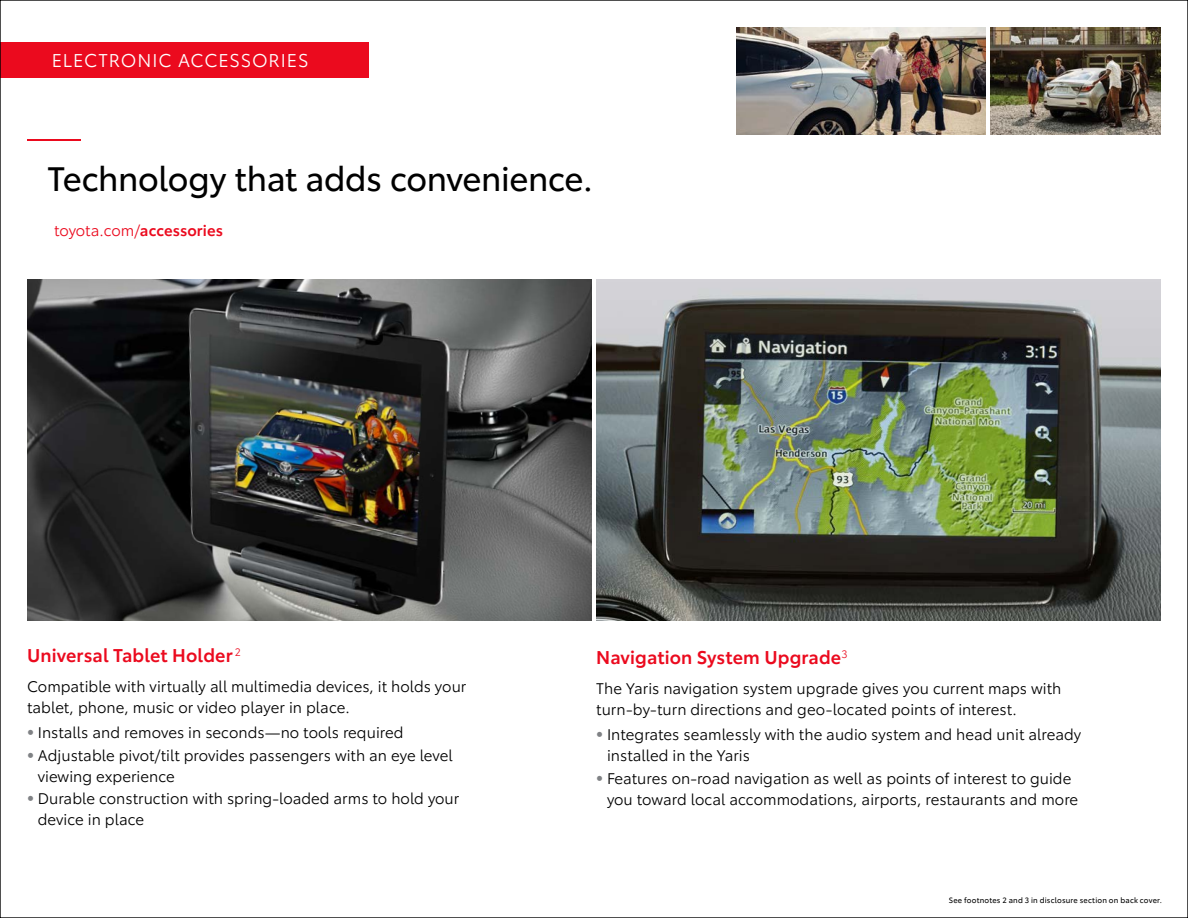
<style>
.page{position:relative;width:1188px;height:918px;background:#fff}
.page>*{position:absolute;margin:0;border:0;box-sizing:border-box;transform-origin:0 0}
.t1{font:33px "Toyota Type";letter-spacing:-.01em;color:#000}
.t2{font:600 18px "Toyota Type";letter-spacing:.005em;color:#eb0a1e}
.t3{font:18px "Toyota Type";letter-spacing:.05em;color:#fff}
.t4{font:15px/21px "Toyota Type";letter-spacing:.005em;color:#000}
.t5{font:15px "Toyota Type";letter-spacing:-.005em;color:#eb0a1e}
.t6{font:7.5px "Toyota Type";letter-spacing:.025em;color:#000}
.s1{font-weight:600}
.s2{font-weight:700;font-size:18px;color:#808285}
</style>
<div class="page">
<img style="left:596px;top:279px;width:565px;height:342px">
<img style="left:27px;top:279px;width:565px;height:342px">
<img style="left:990px;top:27px;width:171px;height:108px">
<img style="left:736px;top:27px;width:250px;height:108px">
<div style="left:0;top:42px;width:369px;height:36px;background:#eb0a1e"></div>
<hr style="left:27px;top:140px;width:54px;height:1px;background:#eb0a1e">
<p class="t3" style="left:52px;top:47px;width:258px">ELECTRONIC ACCESSORIES</p>
<p class="t3" style="left:52px;top:47px;width:227px">INTERIOR A CESSORIES</p>
<h1 class="t1" style="left:48px;top:155px;width:547px">Technology that adds convenience.</h1>
<p class="t5" style="left:54px;top:219px;width:170px">toyota.com/<span class="s1">accessories</span></p>
<p class="t2" style="left:27px;top:641px;width:215px">Universal Tablet Holder <sup>2</sup></p>
<p class="t4" style="left:27px;top:675px;width:441px">Compatible with virtually all multimedia devices, it holds your tablet, phone, music or video player in place.</p>
<p class="t4" style="left:27px;top:721px;width:378px"><span class="s2">•</span> Installs and removes in seconds—no tools required</p>
<p class="t4" style="left:38px;top:744px;width:417px;text-indent:-11px"><span class="s2">•</span> Adjustable pivot/tilt provides passengers with an eye level viewing experience</p>
<p class="t4" style="left:38px;top:787px;width:423px;text-indent:-11px"><span class="s2">•</span> Durable construction with spring-loaded arms to hold your device in place</p>
<p class="t2" style="left:596px;top:644px;width:253px">Navigation System Upgrade<sup>3</sup></p>
<p class="t4" style="left:596px;top:677px;width:467px">The Yaris navigation system upgrade gives you current maps with turn-by-turn directions and geo-located points of interest.</p>
<p class="t4" style="left:607px;top:723px;width:476px;text-indent:-11px"><span class="s2">•</span> Integrates seamlessly with the audio system and head unit already installed in the Yaris</p>
<p class="t4" style="left:607px;top:767px;width:473px;text-indent:-11px"><span class="s2">•</span> Features on-road navigation as well as points of interest to guide you toward local accommodations, airports, restaurants and more</p>
<p class="t6" style="left:949px;top:895px;width:215px">See footnotes 2 and 3 in disclosure section on back cover.</p>
</div>
